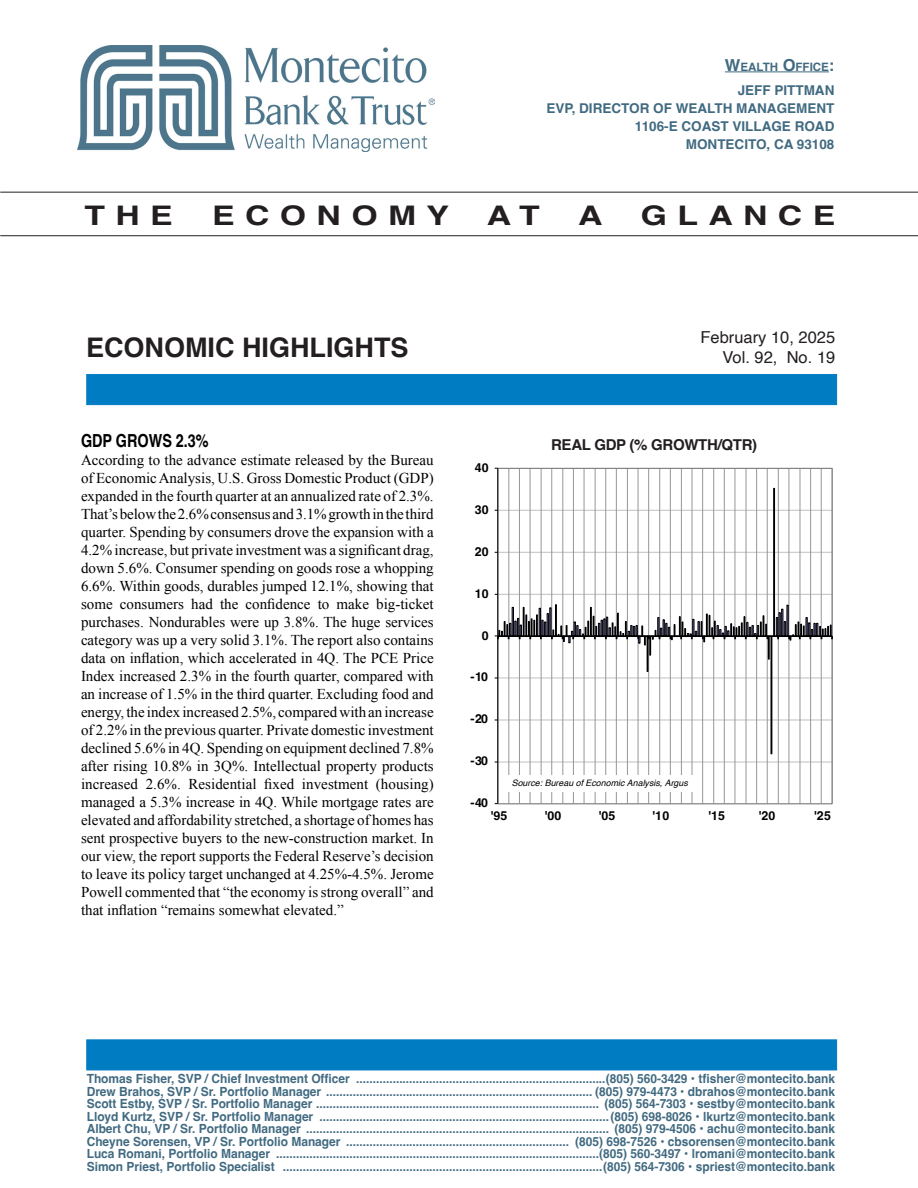
<style>
.page{position:relative;width:918px;height:1188px;background:#fff}
.page>*{position:absolute;margin:0;border:0;box-sizing:border-box;transform-origin:0 0}
.ALL_REPORTS_Header{font:700 27px "Helvetica";color:#231f20}
.ALL_REPORTS_Header-2{font:700 27px "Helvetica";color:#231f20;scale:1.25 1}
.ALL_REPORTS_Header-3{font:700 27px "Helvetica";letter-spacing:.31em;color:#231f20;scale:1.25 1}
.Story_Head{font:700 18px "Helvetica";color:#000;scale:.8 1}
.t1{font:16.5px "Helvetica";color:#231f20}
.Summary_Text{font:15px/18px "Times New Roman";color:#000;text-align:justify}
.Chart_Header{font:700 15px "Helvetica";letter-spacing:-.02em;color:#231f20}
.t2{font:700 13.5px "Helvetica";color:#416a81}
.MBT_Footer{font:700 12.6px "Helvetica";color:#416a81;scale:.95 1}
.t3{font:700 12.45px "Helvetica";color:#000}
.t4{font:700 11.55px "Helvetica";color:#416a81}
.t5{font:italic 8.85px "Helvetica";color:#000}
.s1{font-size:16.5px}
</style>
<div class="page">
<hr style="left:0;top:235px;width:918px;height:1px;background:#231f20">
<hr style="left:0;top:192px;width:918px;height:1px;background:#231f20">
<div style="left:86px;top:374px;width:751px;height:31px;background:#007cc2;border:1px solid #007cc2"></div>
<div style="left:86px;top:1040px;width:751px;height:30px;background:#007cc2"></div>
<hr style="left:498px;top:762px;width:334px;height:1px;background:#c0c0c0">
<hr style="left:509px;top:468px;width:1px;height:336px;background:#969696">
<hr style="left:519px;top:468px;width:1px;height:336px;background:#969696">
<hr style="left:530px;top:468px;width:1px;height:336px;background:#969696">
<hr style="left:541px;top:468px;width:1px;height:336px;background:#969696">
<hr style="left:551px;top:468px;width:1px;height:336px;background:#969696">
<hr style="left:563px;top:468px;width:1px;height:336px;background:#969696">
<hr style="left:573px;top:468px;width:1px;height:336px;background:#969696">
<hr style="left:584px;top:468px;width:1px;height:336px;background:#969696">
<hr style="left:595px;top:468px;width:1px;height:336px;background:#969696">
<hr style="left:605px;top:468px;width:1px;height:336px;background:#969696">
<hr style="left:616px;top:468px;width:1px;height:336px;background:#969696">
<hr style="left:627px;top:468px;width:1px;height:336px;background:#969696">
<hr style="left:638px;top:468px;width:1px;height:336px;background:#969696">
<hr style="left:648px;top:468px;width:1px;height:336px;background:#969696">
<hr style="left:659px;top:468px;width:1px;height:336px;background:#969696">
<hr style="left:670px;top:468px;width:1px;height:336px;background:#969696">
<hr style="left:681px;top:468px;width:1px;height:336px;background:#969696">
<hr style="left:692px;top:468px;width:1px;height:336px;background:#969696">
<hr style="left:702px;top:468px;width:1px;height:336px;background:#969696">
<hr style="left:713px;top:468px;width:1px;height:336px;background:#969696">
<hr style="left:724px;top:468px;width:1px;height:336px;background:#969696">
<hr style="left:735px;top:468px;width:1px;height:336px;background:#969696">
<hr style="left:746px;top:468px;width:1px;height:336px;background:#969696">
<hr style="left:756px;top:468px;width:1px;height:336px;background:#969696">
<hr style="left:767px;top:468px;width:1px;height:336px;background:#969696">
<hr style="left:778px;top:468px;width:1px;height:336px;background:#969696">
<hr style="left:789px;top:468px;width:1px;height:336px;background:#969696">
<hr style="left:800px;top:468px;width:1px;height:336px;background:#969696">
<hr style="left:810px;top:468px;width:1px;height:336px;background:#969696">
<hr style="left:821px;top:468px;width:1px;height:336px;background:#969696">
<svg style="left:499px;top:487px;width:333px;height:268px"></svg>
<hr style="left:498px;top:468px;width:1px;height:336px;background:#000">
<hr style="left:498px;top:635px;width:334px;height:2px;background:#000">
<div style="left:505px;top:775px;width:188px;height:16px;background:#fff"></div>
<hr style="left:725px;top:71px;width:104px;height:1px;background:#416a81">
<img style="left:78px;top:46px;width:356px;height:106px">
<p class="t4" style="left:725px;top:60px;width:111px"><span class="s1">W</span>EALTH <span class="s1">O</span>FFICE<span class="s1">:</span></p>
<p class="t2" style="left:738px;top:82px;width:98px">JEFF PITTMAN</p>
<p class="t2" style="left:546px;top:100px;width:290px">EVP, DIRECTOR OF WEALTH MANAGEMENT</p>
<p class="t2" style="left:635px;top:118px;width:201px">1106-E COAST VILLAGE ROAD</p>
<p class="t2" style="left:686px;top:136px;width:150px">MONTECITO, CA 93108</p>
<p class="ALL_REPORTS_Header-2" style="left:84px;top:199px;width:72px">THE</p>
<p class="ALL_REPORTS_Header-3" style="left:212px;top:199px;width:191px">ECONOMY</p>
<p class="ALL_REPORTS_Header-2" style="left:487px;top:199px;width:44px">AT</p>
<p class="ALL_REPORTS_Header-2" style="left:578px;top:199px;width:21px">A</p>
<p class="ALL_REPORTS_Header-2" style="left:641px;top:199px;width:157px">GLANCE</p>
<p class="ALL_REPORTS_Header" style="left:86px;top:331px;width:324px">ECONOMIC HIGHLIGHTS</p>
<p class="Story_Head" style="left:81px;top:429px;width:161px">GDP GROWS 2.3%</p>
<p class="Summary_Text" style="left:81px;top:450px;width:354px">According to the advance estimate released by the Bureau of Economic Analysis, U.S. Gross Domestic Product (GDP) expanded in the fourth quarter at an annualized rate of 2.3%.<br>That’s below the 2.6% consensus and 3.1% growth in the third quarter. Spending by consumers drove the expansion with a 4.2% increase, but private investment was a significant drag, down 5.6%. Consumer spending on goods rose a whopping 6.6%. Within goods, durables jumped 12.1%, showing that some consumers had the confidence to make big-ticket purchases. Nondurables were up 3.8%. The huge services category was up a very solid 3.1%. The report also contains data on inflation, which accelerated in 4Q. The PCE Price Index increased 2.3% in the fourth quarter, compared with an increase of 1.5% in the third quarter. Excluding food and energy, the index increased 2.5%, compared with an increase of 2.2% in the previous quarter. Private domestic investment declined 5.6% in 4Q. Spending on equipment declined 7.8% after rising 10.8% in 3Q%. Intellectual property products increased 2.6%. Residential fixed investment (housing) managed a 5.3% increase in 4Q. While mortgage rates are elevated and affordability stretched, a shortage of homes has sent prospective buyers to the new-construction market. In our view, the report supports the Federal Reserve’s decision to leave its policy target unchanged at 4.25%-4.5%. Jerome Powell commented that “the economy is strong overall” and that inflation “remains somewhat elevated.”</p>
<p class="t1" style="left:701px;top:325px;width:136px">February 10, 2025</p>
<p class="t1" style="left:723px;top:344px;width:114px">Vol. 92, No. 19</p>
<p class="t3" style="left:475px;top:460px;width:15px">40</p>
<p class="t3" style="left:475px;top:502px;width:15px">30</p>
<p class="t3" style="left:475px;top:544px;width:15px">20</p>
<p class="t3" style="left:475px;top:586px;width:15px">10</p>
<p class="t3" style="left:482px;top:628px;width:8px">0</p>
<p class="t3" style="left:471px;top:669px;width:19px">-10</p>
<p class="t3" style="left:471px;top:711px;width:19px">-20</p>
<p class="t3" style="left:471px;top:753px;width:19px">-30</p>
<p class="t3" style="left:471px;top:795px;width:19px">-40</p>
<p class="t3" style="left:585px;top:436px;width:157px">REAL GDP (% Growth/Qtr)</p>
<p class="Chart_Header" style="left:551px;top:436px;width:208px">REAL GDP (% GROWTH/QTR)</p>
<p class="t5" style="left:512px;top:776px;width:178px">Source: Bureau of Economic Analysis, Argus</p>
<p class="t3" style="left:491px;top:808px;width:18px">'95</p>
<p class="t3" style="left:545px;top:808px;width:18px">'00</p>
<p class="t3" style="left:599px;top:808px;width:18px">'05</p>
<p class="t3" style="left:653px;top:808px;width:18px">'10</p>
<p class="t3" style="left:708px;top:808px;width:18px">'15</p>
<p class="t3" style="left:759px;top:808px;width:18px">'20</p>
<p class="t3" style="left:814px;top:808px;width:18px">'25</p>
<p class="MBT_Footer" style="left:87px;top:1071px;width:789px">Thomas Fisher, SVP / Chief Investment Officer ...........................................................................(805) 560-3429 • tfisher@montecito.bank</p>
<p class="MBT_Footer" style="left:87px;top:1084px;width:789px">Drew Brahos, SVP / Sr. Portfolio Manager ................................................................................ (805) 979-4473 • dbrahos@montecito.bank</p>
<p class="MBT_Footer" style="left:87px;top:1096px;width:789px">Scott Estby, SVP / Sr. Portfolio Manager ..................................................................................... (805) 564-7303 • sestby@montecito.bank</p>
<p class="MBT_Footer" style="left:87px;top:1109px;width:789px">Lloyd Kurtz, SVP / Sr. Portfolio Manager .......................................................................................(805) 698-8026 • lkurtz@montecito.bank</p>
<p class="MBT_Footer" style="left:87px;top:1121px;width:789px">Albert Chu, VP / Sr. Portfolio Manager ........................................................................................... (805) 979-4506 • achu@montecito.bank</p>
<p class="MBT_Footer" style="left:87px;top:1134px;width:789px">Cheyne Sorensen, VP / Sr. Portfolio Manager ................................................................... (805) 698-7526 • cbsorensen@montecito.bank</p>
<p class="MBT_Footer" style="left:87px;top:1146px;width:789px">Luca Romani, Portfolio Manager .................................................................................................(805) 560-3497 • lromani@montecito.bank</p>
<p class="MBT_Footer" style="left:87px;top:1158px;width:789px">Simon Priest, Portfolio Specialist ................................................................................................(805) 564-7306 • spriest@montecito.bank</p>
</div>
